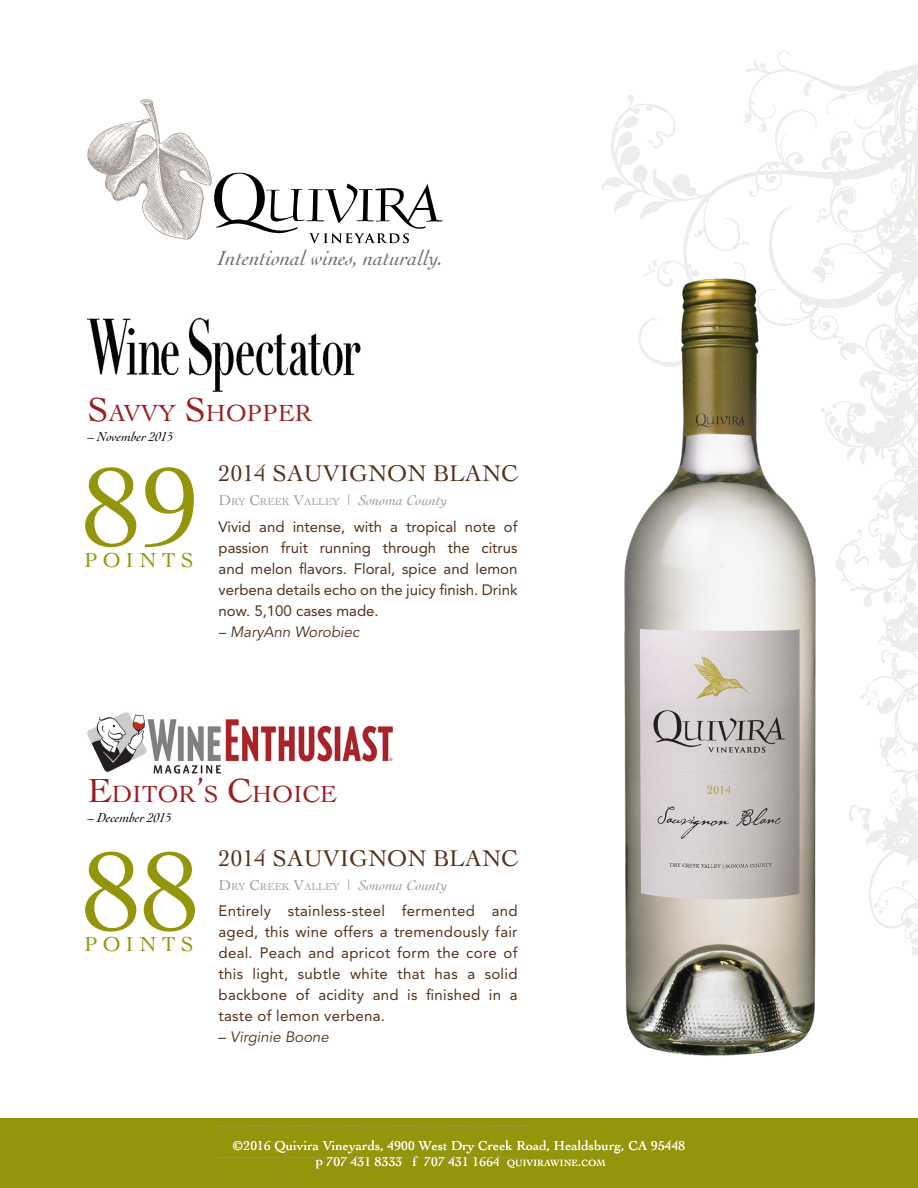
<style>
.page{position:relative;width:918px;height:1188px;background:#fff}
.page>*{position:absolute;margin:0;border:0;box-sizing:border-box;transform-origin:0 0}
.t1{font:117.3px "Cochin";color:#93950a}
.t2{font:24.6px "Cochin";color:#981f22}
.t3{font:24px "Cochin";color:#54301a}
.t4{font:italic 21.6px "Cochin";color:#717073}
.t5{font:21.3px "Cochin";letter-spacing:.245em;color:#93950a}
.t6{font:15px/21px "Avenir";letter-spacing:.01em;color:#54301a;text-align:justify}
.t7{font:italic 15px "Cochin";color:#a39a94}
.t8{font:italic 15px "Avenir";color:#54301a}
.t9{font:13.5px/16.2px "Cochin";letter-spacing:.01em;color:#fff;text-align:center}
.t10{font:italic 13.5px "Cochin";color:#000}
.s1{font-size:35.25px}
.s2{font-style:normal}
.s3{font-style:normal;font-size:10.5px}
.s4{font-size:9.45px}
.s5{font-style:inherit}
</style>
<div class="page">
<div style="left:0;top:1119px;width:918px;height:69px;background:#93950a"></div>
<svg style="left:215px;top:173px;width:228px;height:70px"></svg>
<img style="left:87px;top:99px;width:128px;height:141px">
<svg style="left:602px;top:51px;width:316px;height:906px"></svg>
<img style="left:87px;top:317px;width:273px;height:75px">
<img style="left:611px;top:279px;width:218px;height:777px">
<svg style="left:219px;top:1126px;width:308px;height:1px"></svg>
<svg style="left:219px;top:1158px;width:308px;height:1px"></svg>
<img style="left:87px;top:712px;width:306px;height:62px">
<h3 class="t4" style="left:218px;top:245px;width:227px">Intentional wines, naturally.</h3>
<h2 class="t2" style="left:87px;top:399px;width:226px"><span class="s1">S</span>AVVY <span class="s1">S</span>HOPPER</h2>
<p class="t10" style="left:87px;top:429px;width:87px">– November 2015</p>
<h1 class="t1" style="left:83px;top:440px;width:119px">89</h1>
<h3 class="t5" style="left:84px;top:548px;width:109px">POINTS</h3>
<h3 class="t3" style="left:219px;top:460px;width:301px">2014 SAUVIGNON BLANC</h3>
<p class="t7" style="left:219px;top:492px;width:230px"><span class="s2">D</span><span class="s3">RY</span> <span class="s2">C</span><span class="s3">REEK</span> <span class="s2">V</span><span class="s3">ALLEY</span> <span class="s2">|</span> Sonoma County</p>
<p class="t6" style="left:219px;top:516px;width:301px">Vivid and intense, with a tropical note of passion fruit running through the citrus and melon flavors. Floral, spice and lemon verbena details echo on the juicy finish. Drink now. 5,100 cases made.</p>
<p class="t8" style="left:219px;top:623px;width:142px">– MaryAnn Worobiec</p>
<h2 class="t2" style="left:87px;top:780px;width:251px"><span class="s1">E</span>DITOR<span class="s1">’</span>S <span class="s1">C</span>HOICE</h2>
<p class="t10" style="left:87px;top:810px;width:85px">– December 2015</p>
<h1 class="t1" style="left:83px;top:824px;width:119px">88</h1>
<h3 class="t5" style="left:84px;top:932px;width:109px">POINTS</h3>
<h3 class="t3" style="left:219px;top:844px;width:301px">2014 SAUVIGNON BLANC</h3>
<p class="t7" style="left:219px;top:876px;width:230px"><span class="s2">D</span><span class="s3">RY</span> <span class="s2">C</span><span class="s3">REEK</span> <span class="s2">V</span><span class="s3">ALLEY</span> <span class="s2">|</span> Sonoma County</p>
<p class="t6" style="left:219px;top:901px;width:301px">Entirely stainless-steel fermented and aged, this wine offers a tremendously fair deal. Peach and apricot form the core of this light, subtle white that has a solid backbone of acidity and is finished in a taste of lemon verbena.</p>
<p class="t8" style="left:219px;top:1029px;width:112px"><span class="s2">–</span> Virginie Boone</p>
<p class="t9" style="left:233px;top:1138px;width:454px">©2016 Quivira Vineyards, 4900 West Dry Creek Road, Healdsburg, CA 95448 p 707 431 8333 f 707 431 1664 <span class="s4">QUIVIRAWINE</span><span class="s5">.</span><span class="s4">COM</span></p>
</div>
